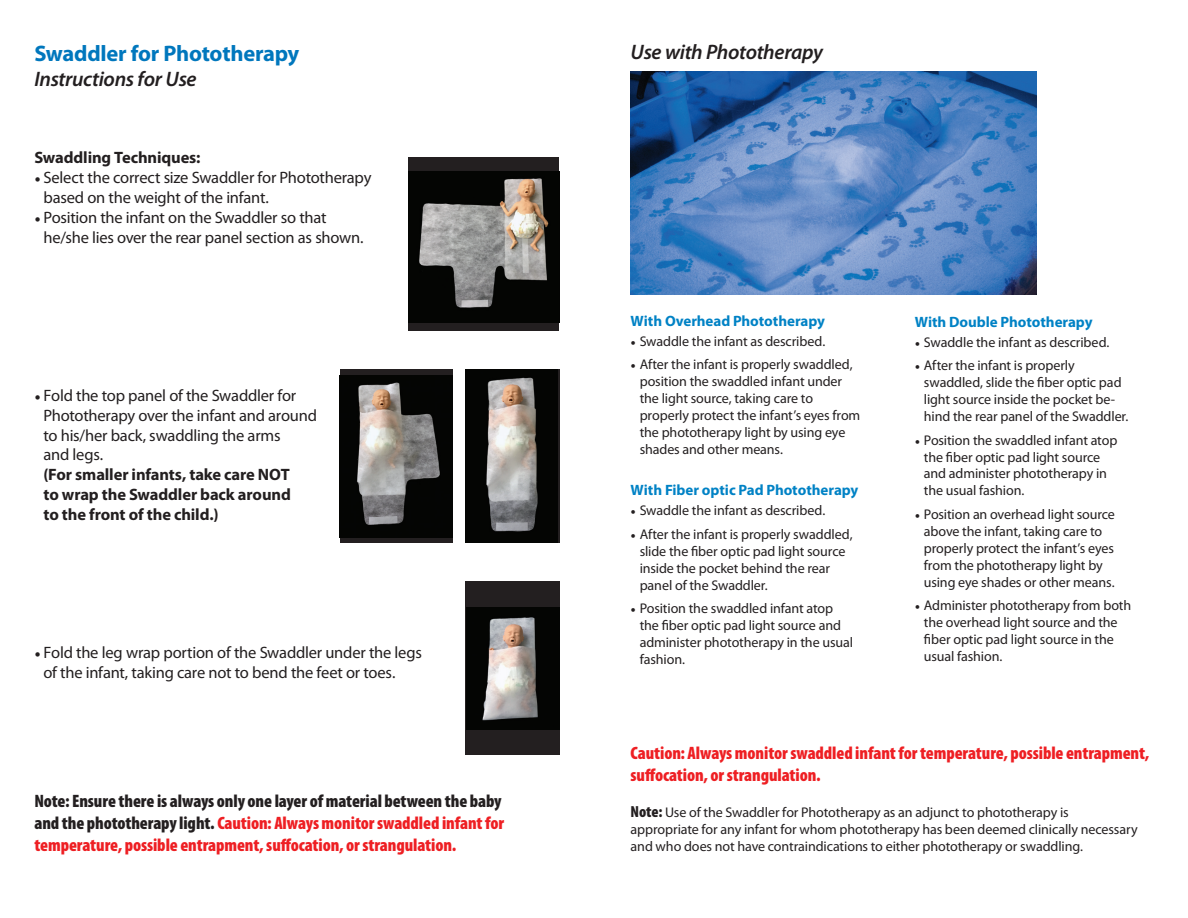
<style>
.page{position:relative;width:1188px;height:918px;background:#fff}
.page>*{position:absolute;margin:0;border:0;box-sizing:border-box;transform-origin:0 0}
.t1{font:700 22.5px "Myriad Pro";letter-spacing:-.015em;color:#0077bd}
.t2{font:italic 600 21px "Myriad Pro";letter-spacing:-.02em;color:#231f20}
.t3{font:900 condensed 18px/21.6px "Myriad Pro";letter-spacing:-.005em;color:#ee1f23}
.t4{font:16.5px/19.8px "Myriad Pro";letter-spacing:-.015em;color:#231f20}
.t5{font:700 16.5px "Myriad Pro";letter-spacing:-.01em;color:#231f20}
.t6{font:700 15px "Myriad Pro";letter-spacing:-.005em;color:#0082c5}
.t7{font:14.1px/17px "Myriad Pro";letter-spacing:-.01em;color:#231f20}
.s1{font-family:"Minion Pro"}
.s2{font-weight:700}
.s3{color:#231f20}
.s4{font-weight:900;font-stretch:condensed;font-size:16.05px}
</style>
<div class="page">
<div style="left:409px;top:157px;width:150px;height:174px;background:#231f20"></div>
<img style="left:409px;top:172px;width:150px;height:150px">
<div style="left:340px;top:369px;width:113px;height:174px;background:#231f20"></div>
<img style="left:340px;top:375px;width:113px;height:162px">
<div style="left:465px;top:369px;width:94px;height:174px;background:#040503"></div>
<img style="left:486px;top:377px;width:52px;height:155px">
<div style="left:465px;top:582px;width:94px;height:173px;background:#231f20"></div>
<img style="left:466px;top:608px;width:93px;height:121px">
<img style="left:631px;top:71px;width:406px;height:224px">
<p class="t1" style="left:34px;top:38px;width:266px">Swaddler for Phototherapy</p>
<p class="t2" style="left:34px;top:65px;width:164px">Instructions for Use</p>
<p class="t5" style="left:34px;top:147px;width:168px">Swaddling Techniques:</p>
<p class="t4" style="left:43px;top:168px;width:329px;text-indent:-9px"><span class="s1">•</span> Select the correct size Swaddler for Phototherapy based on the weight of the infant.</p>
<p class="t4" style="left:43px;top:207px;width:322px;text-indent:-9px"><span class="s1">•</span> Position the infant on the Swaddler so that he/she lies over the rear panel section as shown.</p>
<p class="t4" style="left:43px;top:385px;width:275px;text-indent:-9px"><span class="s1">•</span> Fold the top panel of the Swaddler for<br>Phototherapy over the infant and around to his/her back, swaddling the arms<br>and legs.<br><span class="s2">(For smaller infants, take care NOT<br>to wrap the Swaddler back around<br>to the front of the child.)</span></p>
<p class="t4" style="left:43px;top:643px;width:380px;text-indent:-9px"><span class="s1">•</span> Fold the leg wrap portion of the Swaddler under the legs of the infant, taking care not to bend the feet or toes.</p>
<p class="t3" style="left:34px;top:791px;width:471px"><span class="s3">Note: Ensure there is always only one layer of material between the baby and the phototherapy light.</span> Caution: Always monitor swaddled infant for temperature, possible entrapment, suffocation, or strangulation.</p>
<p class="t2" style="left:631px;top:39px;width:194px">Use with Phototherapy</p>
<p class="t6" style="left:631px;top:311px;width:196px">With Overhead Phototherapy</p>
<p class="t7" style="left:631px;top:332px;width:196px"><span class="s1">•</span> Swaddle the infant as described.</p>
<p class="t7" style="left:640px;top:356px;width:222px;text-indent:-9px"><span class="s1">•</span> After the infant is properly swaddled, position the swaddled infant under the light source, taking care to properly protect the infant’s eyes from the phototherapy light by using eye shades and other means.</p>
<p class="t6" style="left:631px;top:481px;width:229px">With Fiber optic Pad Phototherapy</p>
<p class="t7" style="left:631px;top:502px;width:196px"><span class="s1">•</span> Swaddle the infant as described.</p>
<p class="t7" style="left:640px;top:526px;width:214px;text-indent:-9px"><span class="s1">•</span> After the infant is properly swaddled, slide the fiber optic pad light source inside the pocket behind the rear panel of the Swaddler.</p>
<p class="t7" style="left:640px;top:600px;width:215px;text-indent:-9px"><span class="s1">•</span> Position the swaddled infant atop the fiber optic pad light source and administer phototherapy in the usual fashion.</p>
<p class="t6" style="left:915px;top:312px;width:179px">With Double Phototherapy</p>
<p class="t7" style="left:915px;top:333px;width:196px"><span class="s1">•</span> Swaddle the infant as described.</p>
<p class="t7" style="left:924px;top:357px;width:206px;text-indent:-9px"><span class="s1">•</span> After the infant is properly swaddled, slide the fiber optic pad light source inside the pocket be&shy;hind the rear panel of the Swaddler.</p>
<p class="t7" style="left:924px;top:431px;width:195px;text-indent:-9px"><span class="s1">•</span> Position the swaddled infant atop the fiber optic pad light source and administer phototherapy in the usual fashion.</p>
<p class="t7" style="left:924px;top:506px;width:193px;text-indent:-9px"><span class="s1">•</span> Position an overhead light source above the infant, taking care to properly protect the infant’s eyes from the phototherapy light by using eye shades or other means.</p>
<p class="t7" style="left:924px;top:597px;width:209px;text-indent:-9px"><span class="s1">•</span> Administer phototherapy from both the overhead light source and the fiber optic pad light source in the usual fashion.</p>
<p class="t3" style="left:631px;top:742px;width:520px">Caution: Always monitor swaddled infant for temperature, possible entrapment, suffocation, or strangulation.</p>
<p class="t7" style="left:631px;top:803px;width:509px"><span class="s4">Note:</span> Use of the Swaddler for Phototherapy as an adjunct to phototherapy is appropriate for any infant for whom phototherapy has been deemed clinically necessary and who does not have contraindications to either phototherapy or swaddling.</p>
</div>
